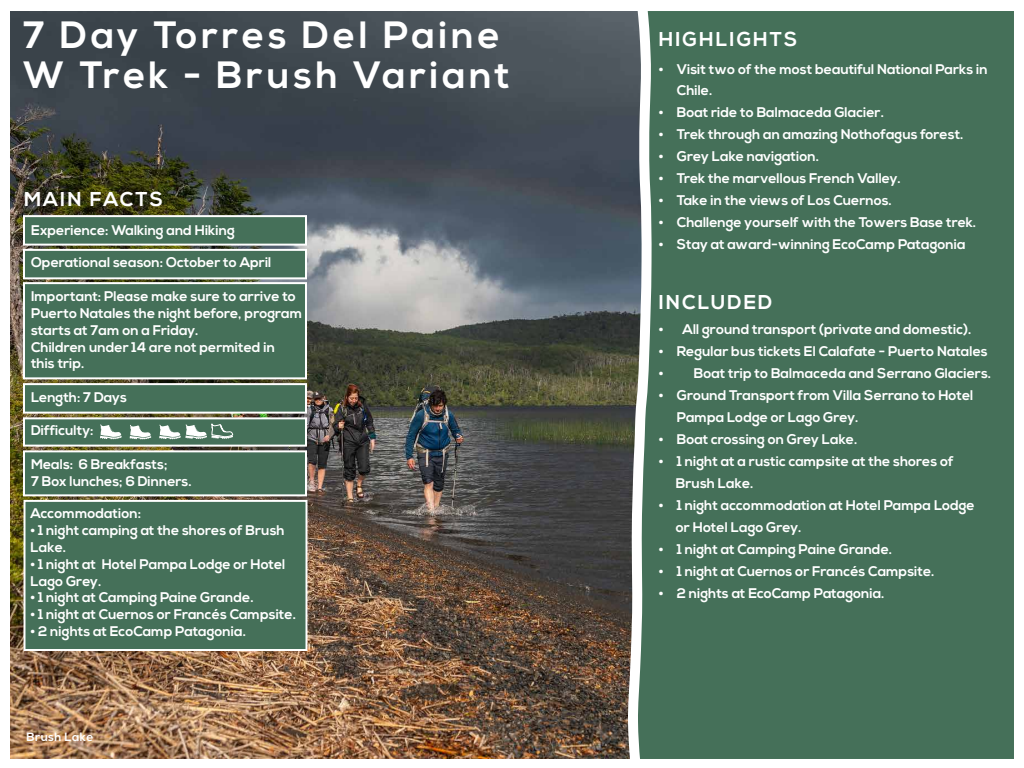
<style>
.page{position:relative;width:1024px;height:768px;background:#fff}
.page>*{position:absolute;margin:0;border:0;box-sizing:border-box;transform-origin:0 0}
.t1{font:700 38px/40px "Nexa";letter-spacing:.1em;color:#fff}
.t2{font:700 20px "Nexa";letter-spacing:.1em;color:#fff}
.t3{font:700 14px/16.8px "Nexa";color:#fff}
.t4{font:700 12px "Nexa";letter-spacing:.03em;color:#fff}
</style>
<div class="page">
<img style="left:10px;top:11px;width:614px;height:748px">
<div style="left:624px;top:11px;width:390px;height:748px;background:#457059"></div>
<div style="left:23px;top:215px;width:284px;height:31px;background:#457059;border:2px solid #fff"></div>
<div style="left:23px;top:249px;width:284px;height:30px;background:#457059;border:2px solid #fff"></div>
<div style="left:23px;top:282px;width:284px;height:97px;background:#457059;border:2px solid #fff"></div>
<div style="left:23px;top:383px;width:284px;height:31px;background:#457059;border:2px solid #fff"></div>
<div style="left:23px;top:417px;width:284px;height:30px;background:#457059;border:2px solid #fff"></div>
<div style="left:23px;top:450px;width:284px;height:46px;background:#457059;border:2px solid #fff"></div>
<div style="left:24px;top:500px;width:284px;height:151px;background:#457059;border:2px solid #fff"></div>
<svg style="left:100px;top:424px;width:22px;height:15px"></svg>
<svg style="left:130px;top:425px;width:21px;height:14px"></svg>
<svg style="left:159px;top:424px;width:74px;height:15px"></svg>
<h1 class="t1" style="left:23px;top:17px;width:488px">7 Day Torres Del Paine<br>W Trek - Brush Variant</h1>
<h2 class="t2" style="left:24px;top:187px;width:141px">MAIN FACTS</h2>
<p class="t3" style="left:31px;top:222px;width:205px">Experience: Walking and Hiking</p>
<p class="t3" style="left:31px;top:254px;width:242px">Operational season: October to April</p>
<p class="t3" style="left:31px;top:288px;width:273px">Important: Please make sure to arrive to<br>Puerto Natales the night before, program starts at 7am on a Friday.<br>Children under 14 are not permited in<br>this trip.</p>
<p class="t3" style="left:31px;top:389px;width:97px">Length: 7 Days</p>
<p class="t3" style="left:31px;top:423px;width:64px">Difficulty:</p>
<p class="t3" style="left:31px;top:456px;width:162px">Meals: 6 Breakfasts;<br>7 Box lunches; 6 Dinners.</p>
<p class="t3" style="left:30px;top:506px;width:112px">Accommodation:</p>
<p class="t3" style="left:30px;top:522px;width:256px">• 1 night camping at the shores of Brush<br>Lake.</p>
<p class="t3" style="left:30px;top:556px;width:257px">• 1 night at Hotel Pampa Lodge or Hotel<br>Lago Grey.</p>
<p class="t3" style="left:30px;top:590px;width:225px">• 1 night at Camping Paine Grande.</p>
<p class="t3" style="left:30px;top:606px;width:267px">• 1 night at Cuernos or Francés Campsite.</p>
<p class="t3" style="left:30px;top:623px;width:217px">• 2 nights at EcoCamp Patagonia.</p>
<p class="t4" style="left:26px;top:730px;width:69px">Brush Lake</p>
<h2 class="t2" style="left:659px;top:27px;width:140px">HIGHLIGHTS</h2>
<p class="t3" style="left:677px;top:58px;width:312px;line-height:22px;text-indent:-18px">• Visit two of the most beautiful National Parks in<br>Chile.</p>
<p class="t3" style="left:659px;top:105px;width:227px">• Boat ride to Balmaceda Glacier.</p>
<p class="t3" style="left:659px;top:127px;width:306px">• Trek through an amazing Nothofagus forest.</p>
<p class="t3" style="left:659px;top:149px;width:162px">• Grey Lake navigation.</p>
<p class="t3" style="left:659px;top:171px;width:244px">• Trek the marvellous French Valley.</p>
<p class="t3" style="left:659px;top:193px;width:235px">• Take in the views of Los Cuernos.</p>
<p class="t3" style="left:659px;top:215px;width:319px">• Challenge yourself with the Towers Base trek.</p>
<p class="t3" style="left:659px;top:237px;width:308px">• Stay at award-winning EcoCamp Patagonia</p>
<h2 class="t2" style="left:659px;top:291px;width:115px">INCLUDED</h2>
<p class="t3" style="left:659px;top:321px;width:314px">• All ground transport (private and domestic).</p>
<p class="t3" style="left:659px;top:343px;width:330px">• Regular bus tickets El Calafate - Puerto Natales</p>
<p class="t3" style="left:659px;top:365px;width:334px">• Boat trip to Balmaceda and Serrano Glaciers.</p>
<p class="t3" style="left:677px;top:385px;width:298px;line-height:22px;text-indent:-18px">• Ground Transport from Villa Serrano to Hotel<br>Pampa Lodge or Lago Grey.</p>
<p class="t3" style="left:659px;top:431px;width:200px">• Boat crossing on Grey Lake.</p>
<p class="t3" style="left:676px;top:451px;width:279px;line-height:22px;text-indent:-17px">• 1 night at a rustic campsite at the shores of<br>Brush Lake.</p>
<p class="t3" style="left:676px;top:495px;width:300px;line-height:22px;text-indent:-17px">• 1 night accommodation at Hotel Pampa Lodge or Hotel Lago Grey.</p>
<p class="t3" style="left:659px;top:541px;width:235px">• 1 night at Camping Paine Grande.</p>
<p class="t3" style="left:659px;top:563px;width:277px">• 1 night at Cuernos or Francés Campsite.</p>
<p class="t3" style="left:659px;top:585px;width:227px">• 2 nights at EcoCamp Patagonia.</p>
</div>
